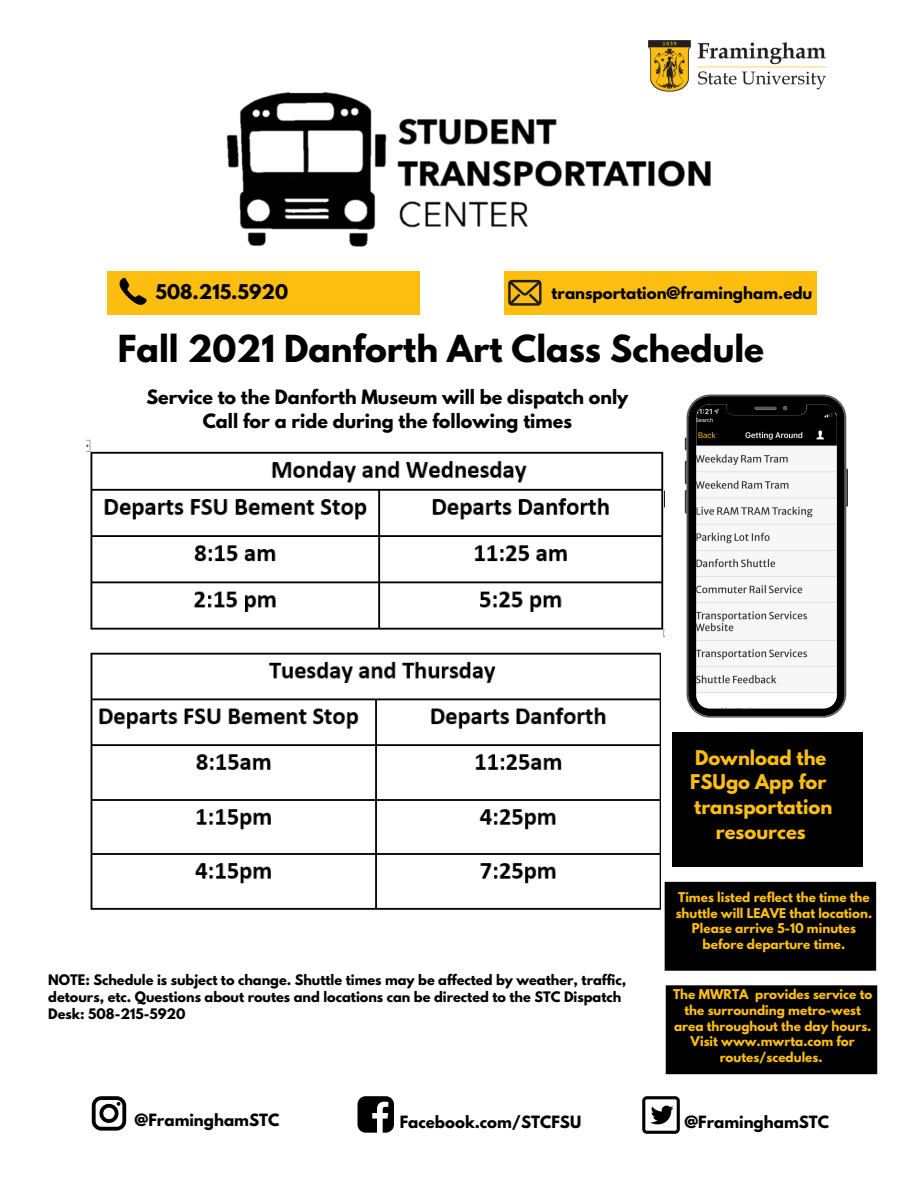
<style>
.page{position:relative;width:918px;height:1188px;background:#fff}
.page>*{position:absolute;margin:0;border:0;box-sizing:border-box;transform-origin:0 0}
.t1{font:700 33px "League Spartan";color:#000}
.t2{font:700 18px/24.8px "League Spartan";color:#fdbe10;text-align:center}
.t3{font:700 18px "League Spartan";color:#000}
.t4{font:700 17.55px "League Spartan";color:#000}
.t5{font:700 15px "League Spartan";color:#000}
.t6{font:700 12.9px/17px "League Spartan";color:#000}
.t7{font:700 12px/15.8px "League Spartan";color:#fdbe10;text-align:center}
</style>
<div class="page">
<img style="left:648px;top:41px;width:178px;height:50px">
<img style="left:226px;top:92px;width:485px;height:155px">
<svg style="left:92px;top:1096px;width:34px;height:35px"></svg>
<svg style="left:358px;top:1096px;width:36px;height:36px"></svg>
<svg style="left:642px;top:1096px;width:37px;height:37px"></svg>
<svg style="left:685px;top:437px;width:2px;height:14px"></svg>
<svg style="left:685px;top:460px;width:2px;height:24px"></svg>
<svg style="left:685px;top:490px;width:2px;height:24px"></svg>
<svg style="left:846px;top:468px;width:2px;height:39px"></svg>
<svg style="left:687px;top:395px;width:159px;height:323px"></svg>
<div style="left:672px;top:732px;width:190px;height:135px;background:#000"></div>
<div style="left:107px;top:271px;width:313px;height:44px;background:#fdbe10"></div>
<svg style="left:119px;top:278px;width:28px;height:27px"></svg>
<div style="left:504px;top:271px;width:313px;height:44px;background:#fdbe10"></div>
<svg style="left:508px;top:280px;width:34px;height:26px"></svg>
<div style="left:665px;top:882px;width:211px;height:89px;background:#000"></div>
<div style="left:666px;top:985px;width:211px;height:89px;background:#000"></div>
<img style="left:87px;top:439px;width:577px;height:214px">
<img style="left:90px;top:653px;width:571px;height:257px">
<p class="t3" style="left:156px;top:283px;width:134px">508.215.5920</p>
<p class="t5" style="left:552px;top:285px;width:262px">transportation@framingham.edu</p>
<p class="t1" style="left:118px;top:333px;width:648px">Fall 2021 Danforth Art Class Schedule</p>
<p class="t4" style="left:146px;top:388px;width:483px">Service to the Danforth Museum will be dispatch only</p>
<p class="t4" style="left:203px;top:412px;width:371px">Call for a ride during the following times</p>
<p class="t6" style="left:48px;top:973px;width:579px">NOTE: Schedule is subject to change. Shuttle times may be affected by weather, traffic, detours, etc. Questions about routes and locations can be directed to the STC Dispatch<br>Desk: 508-215-5920</p>
<p class="t2" style="left:690px;top:747px;width:143px">Download the<br>FSUgo App for transportation resources</p>
<p class="t7" style="left:676px;top:891px;width:198px">Times listed reflect the time the shuttle will LEAVE that location.<br>Please arrive 5-10 minutes before departure time.</p>
<p class="t7" style="left:673px;top:988px;width:201px">The MWRTA provides service to the surrounding metro-west area throughout the day hours.<br>Visit www.mwrta.com for routes/scedules.</p>
<p class="t5" style="left:135px;top:1112px;width:146px">@FraminghamSTC</p>
<p class="t5" style="left:400px;top:1114px;width:183px">Facebook.com/STCFSU</p>
<p class="t5" style="left:684px;top:1114px;width:146px">@FraminghamSTC</p>
</div>
